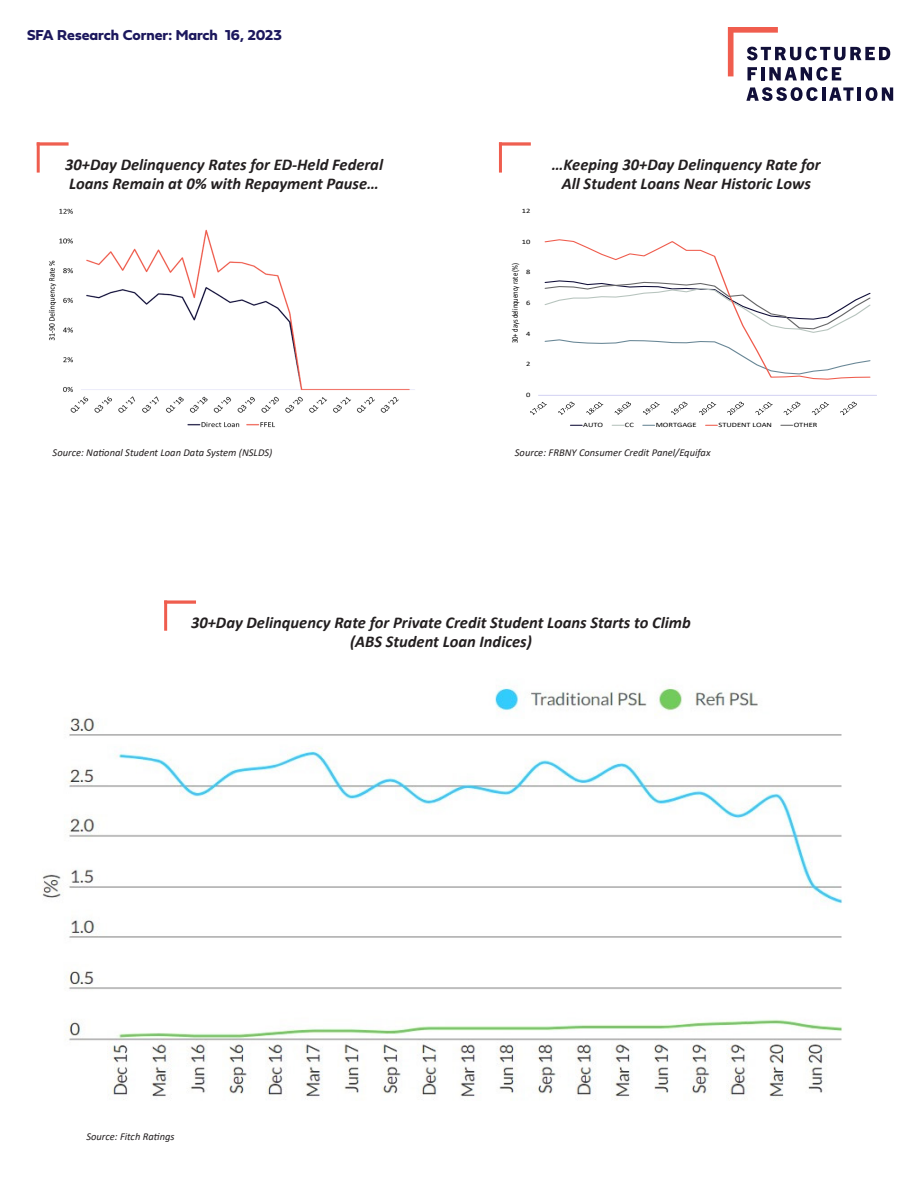
<style>
.page{position:relative;width:918px;height:1188px;background:#fff}
.page>*{position:absolute;margin:0;border:0;box-sizing:border-box;transform-origin:0 0}
.t1{font:italic 700 16.5px/19.8px "Calibri";color:#231f20;text-align:center}
.t2{font:15px "Fieldwork Geo Bold";color:#1c185d}
.t3{font:italic 10.5px "Calibri";color:#231f20}
.t4{font:8.4px "Calibri";letter-spacing:-.005em;color:#000;scale:.79 1}
.t5{font:6.6px "Calibri";color:#000;scale:1.27 1}
</style>
<div class="page">
<svg style="left:746px;top:87px;width:72px;height:14px"></svg>
<hr style="left:822px;top:87px;width:3px;height:14px;background:#110f39">
<svg style="left:829px;top:87px;width:25px;height:14px"></svg>
<hr style="left:858px;top:87px;width:3px;height:14px;background:#110f39">
<svg style="left:866px;top:87px;width:27px;height:14px"></svg>
<svg style="left:728px;top:27px;width:162px;height:54px"></svg>
<div style="left:164px;top:600px;width:3px;height:31px;border:2px solid #ef5d4e"></div>
<svg style="left:164px;top:600px;width:32px;height:4px"></svg>
<img style="left:42px;top:685px;width:801px;height:415px">
<div style="left:499px;top:142px;width:3px;height:31px;border:2px solid #ef5d4e"></div>
<svg style="left:499px;top:142px;width:32px;height:4px"></svg>
<hr style="left:538px;top:395px;width:339px;height:1px;background:#cdcbf1">
<svg style="left:544px;top:239px;width:327px;height:141px"></svg>
<svg style="left:544px;top:280px;width:327px;height:53px"></svg>
<svg style="left:530px;top:402px;width:17px;height:13px"></svg>
<svg style="left:558px;top:402px;width:17px;height:13px"></svg>
<svg style="left:586px;top:402px;width:17px;height:13px"></svg>
<svg style="left:615px;top:402px;width:16px;height:13px"></svg>
<svg style="left:643px;top:402px;width:17px;height:13px"></svg>
<svg style="left:671px;top:402px;width:16px;height:13px"></svg>
<svg style="left:699px;top:402px;width:17px;height:13px"></svg>
<svg style="left:727px;top:402px;width:17px;height:13px"></svg>
<svg style="left:755px;top:402px;width:18px;height:13px"></svg>
<svg style="left:784px;top:402px;width:16px;height:13px"></svg>
<svg style="left:812px;top:402px;width:17px;height:13px"></svg>
<svg style="left:840px;top:402px;width:17px;height:13px"></svg>
<svg style="left:612px;top:425px;width:12px;height:1px"></svg>
<svg style="left:781px;top:425px;width:12px;height:1px"></svg>
<div style="left:37px;top:142px;width:3px;height:31px;border:2px solid #ef5d4e"></div>
<svg style="left:37px;top:142px;width:32px;height:4px"></svg>
<img style="left:48px;top:208px;width:367px;height:220px">
<p class="t2" style="left:27px;top:23px;width:256px">SFA Research Corner: March 16, 2023</p>
<p class="t1" style="left:65px;top:154px;width:319px;text-align:left">30+Day Delinquency Rates for ED-Held Federal<br>Loans Remain at 0% with Repayment Pause…</p>
<p class="t3" style="left:53px;top:445px;width:221px">Source: National Student Loan Data System (NSLDS)</p>
<p class="t5" style="left:522px;top:206px;width:8px">12</p>
<p class="t5" style="left:522px;top:237px;width:8px">10</p>
<p class="t4" style="left:509px;top:343px;width:104px;rotate:-90deg">30+ days delinquency rate (%)</p>
<p class="t5" style="left:526px;top:268px;width:5px">8</p>
<p class="t5" style="left:526px;top:298px;width:5px">6</p>
<p class="t5" style="left:526px;top:329px;width:5px">4</p>
<p class="t5" style="left:526px;top:360px;width:5px">2</p>
<p class="t5" style="left:526px;top:390px;width:5px">0</p>
<p class="t1" style="left:552px;top:154px;width:270px">…Keeping 30+Day Delinquency Rate for<br>All Student Loans Near Historic Lows</p>
<p class="t5" style="left:583px;top:420px;width:17px">AUTO</p>
<p class="t5" style="left:625px;top:420px;width:9px">CC</p>
<p class="t5" style="left:656px;top:420px;width:34px">MORTGAGE</p>
<p class="t5" style="left:719px;top:420px;width:44px">STUDENT LOAN</p>
<p class="t5" style="left:794px;top:420px;width:20px">OTHER</p>
<p class="t3" style="left:515px;top:445px;width:197px">Source: FRBNY Consumer Credit Panel/Equifax</p>
<p class="t1" style="left:191px;top:612px;width:501px">30+Day Delinquency Rate for Private Credit Student Loans Starts to Climb (ABS Student Loan Indices)</p>
<p class="t3" style="left:86px;top:1129px;width:90px">Source: Fitch Ratings</p>
</div>
